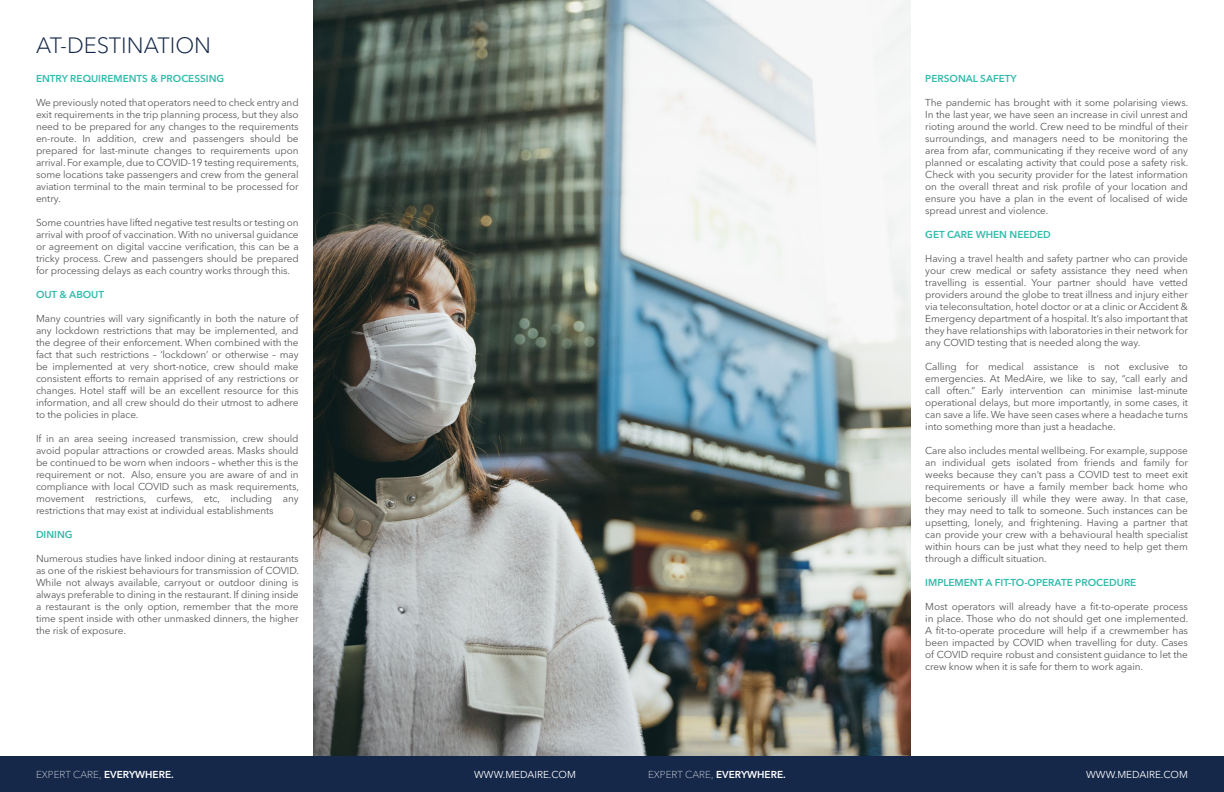
<style>
.page{position:relative;width:1224px;height:792px;background:#fff}
.page>*{position:absolute;margin:0;border:0;box-sizing:border-box;transform-origin:0 0}
.t1{font:300 22px "Avenir Next LT Pro";color:#15284a}
.t2{font:10px/12px "Avenir Next LT Pro";letter-spacing:-.01em;color:#58595b;text-align:justify}
.t3{font:600 10px "Avenir Next LT Pro";color:#32bcad}
.t4{font:100 10px "Avenir Next LT Pro";color:#fff}
.t5{font:10px "Avenir Next LT Pro";color:#fff}
.s1{font-weight:600}
</style>
<div class="page">
<img style="left:313px;top:0;width:598px;height:756px">
<div style="left:0;top:756px;width:617px;height:36px;background:#15284a"></div>
<div style="left:588px;top:756px;width:636px;height:36px;background:#15284a"></div>
<h1 class="t1" style="left:36px;top:32px;width:177px">AT-DESTINATION</h1>
<p class="t3" style="left:36px;top:72px;width:190px">ENTRY REQUIREMENTS &amp; PROCESSING</p>
<p class="t2" style="left:36px;top:96px;width:264px">We previously noted that operators need to check entry and exit requirements in the trip planning process, but they also need to be prepared for any changes to the requirements en-route. In addition, crew and passengers should be prepared for last-minute changes to requirements upon arrival. For example, due to COVID-19 testing requirements, some locations take passengers and crew from the general aviation terminal to the main terminal to be processed for entry.</p>
<p class="t2" style="left:36px;top:216px;width:264px">Some countries have lifted negative test results or testing on arrival with proof of vaccination. With no universal guidance or agreement on digital vaccine verification, this can be a tricky process. Crew and passengers should be prepared for processing delays as each country works through this.</p>
<p class="t3" style="left:36px;top:288px;width:70px">OUT &amp; ABOUT</p>
<p class="t2" style="left:36px;top:312px;width:264px">Many countries will vary significantly in both the nature of any lockdown restrictions that may be implemented, and the degree of their enforcement. When combined with the fact that such restrictions – ‘lockdown’ or otherwise – may be implemented at very short-notice, crew should make consistent efforts to remain apprised of any restrictions or changes. Hotel staff will be an excellent resource for this information, and all crew should do their utmost to adhere to the policies in place.</p>
<p class="t2" style="left:36px;top:432px;width:264px">If in an area seeing increased transmission, crew should avoid popular attractions or crowded areas. Masks should be continued to be worn when indoors – whether this is the requirement or not. Also, ensure you are aware of and in compliance with local COVID such as mask requirements, movement restrictions, curfews, etc, including any restrictions that may exist at individual establishments</p>
<p class="t3" style="left:36px;top:528px;width:38px">DINING</p>
<p class="t2" style="left:36px;top:552px;width:265px">Numerous studies have linked indoor dining at restaurants as one of the riskiest behaviours for transmission of COVID.<br>While not always available, carryout or outdoor dining is always preferable to dining in the restaurant. If dining inside a restaurant is the only option, remember that the more time spent inside with other unmasked dinners, the higher the risk of exposure.</p>
<p class="t4" style="left:36px;top:768px;width:139px">EXPERT CARE, <span class="s1">EVERYWHERE.</span></p>
<p class="t5" style="left:474px;top:768px;width:103px">WWW.MEDAIRE.COM</p>
<p class="t3" style="left:925px;top:72px;width:93px">PERSONAL SAFETY</p>
<p class="t2" style="left:925px;top:96px;width:264px">The pandemic has brought with it some polarising views.<br>In the last year, we have seen an increase in civil unrest and rioting around the world. Crew need to be mindful of their surroundings, and managers need to be monitoring the area from afar, communicating if they receive word of any planned or escalating activity that could pose a safety risk.<br>Check with you security provider for the latest information on the overall threat and risk profile of your location and ensure you have a plan in the event of localised of wide spread unrest and violence.</p>
<p class="t3" style="left:925px;top:228px;width:127px">GET CARE WHEN NEEDED</p>
<p class="t2" style="left:925px;top:252px;width:264px">Having a travel health and safety partner who can provide your crew medical or safety assistance they need when travelling is essential. Your partner should have vetted providers around the globe to treat illness and injury either via teleconsultation, hotel doctor or at a clinic or Accident &amp; Emergency department of a hospital. It’s also important that they have relationships with laboratories in their network for any COVID testing that is needed along the way.</p>
<p class="t2" style="left:925px;top:360px;width:264px">Calling for medical assistance is not exclusive to emergencies. At MedAire, we like to say, “call early and call often.” Early intervention can minimise last-minute operational delays, but more importantly, in some cases, it can save a life. We have seen cases where a headache turns into something more than just a headache.</p>
<p class="t2" style="left:925px;top:444px;width:265px">Care also includes mental wellbeing. For example, suppose an individual gets isolated from friends and family for weeks because they can’t pass a COVID test to meet exit requirements or have a family member back home who become seriously ill while they were away. In that case, they may need to talk to someone. Such instances can be upsetting, lonely, and frightening. Having a partner that can provide your crew with a behavioural health specialist within hours can be just what they need to help get them through a difficult situation.</p>
<p class="t3" style="left:925px;top:576px;width:213px">IMPLEMENT A FIT-TO-OPERATE PROCEDURE</p>
<p class="t2" style="left:925px;top:600px;width:264px">Most operators will already have a fit-to-operate process in place. Those who do not should get one implemented.<br>A fit-to-operate procedure will help if a crewmember has been impacted by COVID when travelling for duty. Cases of COVID require robust and consistent guidance to let the crew know when it is safe for them to work again.</p>
<p class="t4" style="left:648px;top:768px;width:139px">EXPERT CARE, <span class="s1">EVERYWHERE.</span></p>
<p class="t5" style="left:1086px;top:768px;width:103px">WWW.MEDAIRE.COM</p>
</div>
